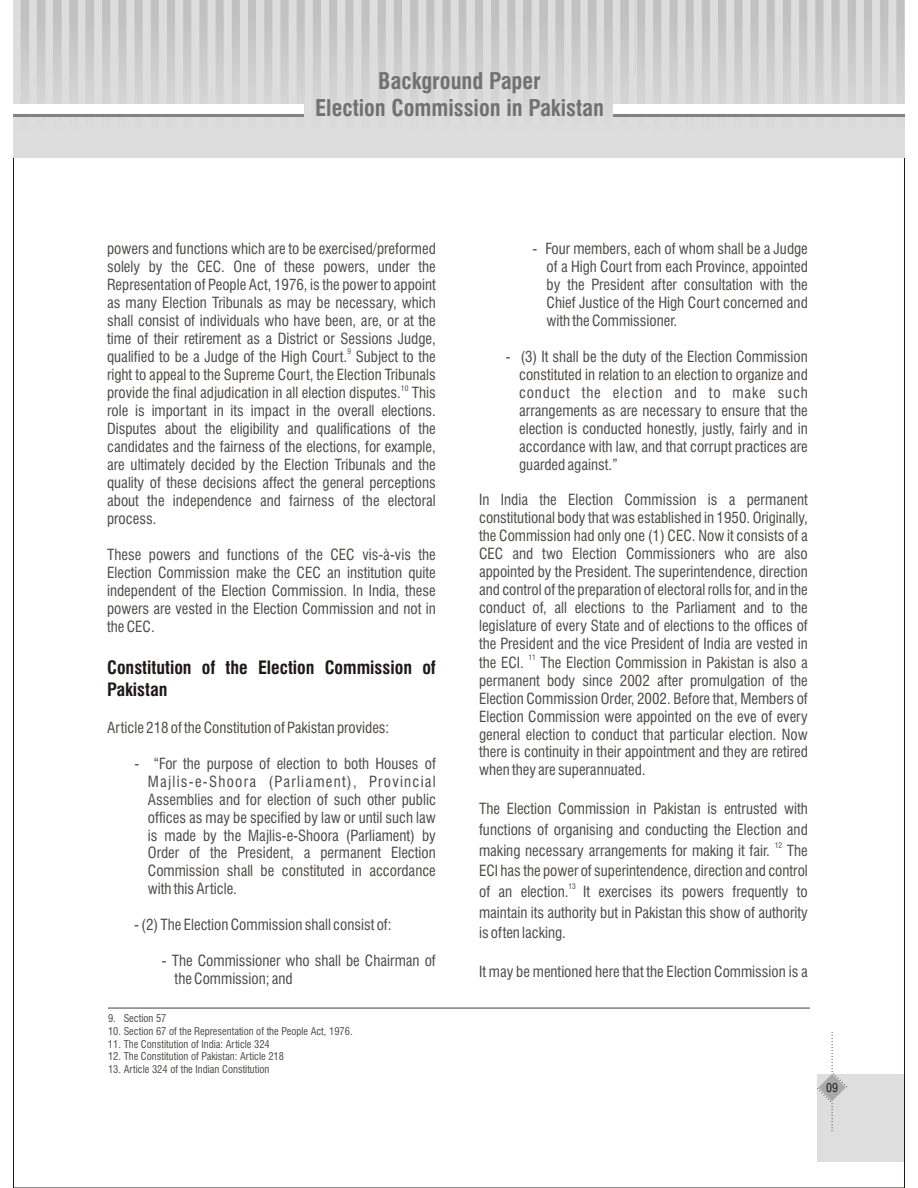
<style>
.page{position:relative;width:918px;height:1188px;background:#fff}
.page>*{position:absolute;margin:0;border:0;box-sizing:border-box;transform-origin:0 0}
.t1{font:700 22.5px/27px "Swis 721 Cn BT";color:#737070;text-align:center}
.t2{font:700 18px/21.6px "Swis 721 Cn BT";color:#1f1a17}
.t3{font:15px/18px "Swis 721 Cn BT";color:#4d4a47;text-align:justify}
.t4{font:12px "Swis 721 Cn BT";color:#1f1a17}
.t5{font:10.5px "Swis 721 Cn BT";color:#4d4a47}
.t6{font:7.5px "Swis 721 Cn BT";color:#4d4a47}
</style>
<div class="page">
<hr style="left:108px;top:1008px;width:702px;height:1px;background:#4d4a47">
<div style="left:817px;top:1074px;width:87px;height:87px;background:#dedede"></div>
<svg style="left:817px;top:1032px;width:30px;height:100px"></svg>
<img style="left:14px;top:0;width:891px;height:157px">
<div style="left:14px;top:104px;width:290px;height:13px;background:#fff"></div>
<hr style="left:14px;top:114px;width:290px;height:3px;background:#828282">
<div style="left:613px;top:104px;width:291px;height:13px;background:#fff"></div>
<hr style="left:613px;top:114px;width:291px;height:3px;background:#828282">
<h1 class="t1" style="left:315px;top:70px;width:290px">Background Paper<br>Election Commission in Pakistan</h1>
<p class="t3" style="left:107px;top:241px;width:330px">powers and functions which are to be exercised/preformed solely by the CEC. One of these powers, under the Representation of People Act, 1976, is the power to appoint as many Election Tribunals as may be necessary, which shall consist of individuals who have been, are, or at the time of their retirement as a District or Sessions Judge,</p>
<p class="t6" style="left:347px;top:349px;width:5px">9</p>
<p class="t3" style="left:107px;top:349px;width:330px">qualified to be a Judge of the High Court. Subject to the right to appeal to the Supreme Court, the Election Tribunals</p>
<p class="t6" style="left:401px;top:385px;width:9px">10</p>
<p class="t3" style="left:107px;top:385px;width:330px">provide the final adjudication in all election disputes. This role is important in its impact in the overall elections.<br>Disputes about the eligibility and qualifications of the candidates and the fairness of the elections, for example, are ultimately decided by the Election Tribunals and the quality of these decisions affect the general perceptions about the independence and fairness of the electoral process.</p>
<p class="t3" style="left:107px;top:547px;width:330px">These powers and functions of the CEC vis-à-vis the Election Commission make the CEC an institution quite independent of the Election Commission. In India, these powers are vested in the Election Commission and not in the CEC.</p>
<p class="t2" style="left:107px;top:659px;width:330px">Constitution of the Election Commission of<br>Pakistan</p>
<p class="t3" style="left:107px;top:720px;width:284px">Article 218 of the Constitution of Pakistan provides:</p>
<p class="t3" style="left:148px;top:756px;width:290px;text-indent:-13px">- “For the purpose of election to both Houses of Majlis-e-Shoora (Parliament), Provincial Assemblies and for election of such other public offices as may be specified by law or until such law is made by the Majlis-e-Shoora (Parliament) by Order of the President, a permanent Election Commission shall be constituted in accordance with this Article.</p>
<p class="t3" style="left:134px;top:918px;width:259px">- (2) The Election Commission shall consist of:</p>
<p class="t3" style="left:175px;top:953px;width:263px;text-indent:-13px">- The Commissioner who shall be Chairman of the Commission; and</p>
<p class="t5" style="left:108px;top:1014px;width:60px">9. Section 57</p>
<p class="t5" style="left:108px;top:1027px;width:246px">10. Section 67 of the Representation of the People Act, 1976.</p>
<p class="t5" style="left:108px;top:1040px;width:163px">11. The Constitution of India: Article 324</p>
<p class="t5" style="left:108px;top:1052px;width:178px">12. The Constitution of Pakistan: Article 218</p>
<p class="t5" style="left:108px;top:1065px;width:163px">13. Article 324 of the Indian Constitution</p>
<p class="t3" style="left:547px;top:241px;width:263px;text-indent:-14px">- Four members, each of whom shall be a Judge of a High Court from each Province, appointed by the President after consultation with the Chief Justice of the High Court concerned and with the Commissioner.</p>
<p class="t3" style="left:519px;top:349px;width:290px;text-indent:-13px">- (3) It shall be the duty of the Election Commission constituted in relation to an election to organize and conduct the election and to make such arrangements as are necessary to ensure that the election is conducted honestly, justly, fairly and in accordance with law, and that corrupt practices are guarded against.”</p>
<p class="t3" style="left:479px;top:493px;width:330px">In India the Election Commission is a permanent constitutional body that was established in 1950. Originally, the Commission had only one (1) CEC. Now it consists of a CEC and two Election Commissioners who are also appointed by the President. The superintendence, direction and control of the preparation of electoral rolls for, and in the conduct of, all elections to the Parliament and to the legislature of every State and of elections to the offices of the President and the vice President of India are vested in</p>
<p class="t6" style="left:529px;top:654px;width:9px">11</p>
<p class="t3" style="left:479px;top:655px;width:330px">the ECI. The Election Commission in Pakistan is also a permanent body since 2002 after promulgation of the Election Commission Order, 2002. Before that, Members of Election Commission were appointed on the eve of every general election to conduct that particular election. Now there is continuity in their appointment and they are retired when they are superannuated.</p>
<p class="t3" style="left:479px;top:800px;width:330px;line-height:20.7px">The Election Commission in Pakistan is entrusted with functions of organising and conducting the Election and</p>
<p class="t6" style="left:775px;top:842px;width:9px">12</p>
<p class="t3" style="left:479px;top:841px;width:330px;line-height:20.7px">making necessary arrangements for making it fair. The<br>ECI has the power of superintendence, direction and control</p>
<p class="t6" style="left:569px;top:884px;width:9px">13</p>
<p class="t3" style="left:479px;top:883px;width:330px;line-height:20.7px">of an election. It exercises its powers frequently to maintain its authority but in Pakistan this show of authority is often lacking.</p>
<p class="t3" style="left:479px;top:964px;width:330px">It may be mentioned here that the Election Commission is a</p>
<p class="t4" style="left:826px;top:1083px;width:13px">09</p>
</div>
